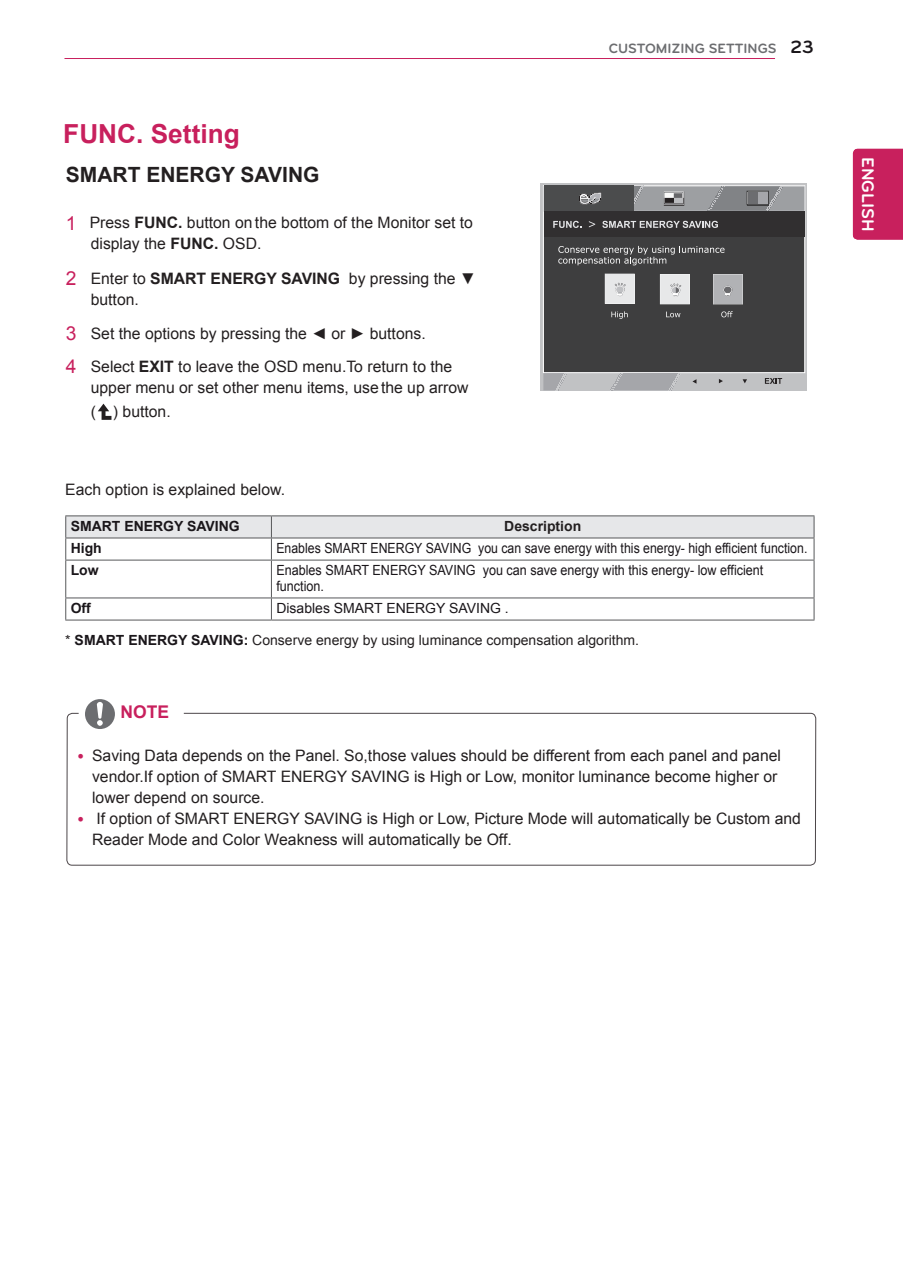
<style>
.page{position:relative;width:903px;height:1275px;background:#fff}
.page>*{position:absolute;margin:0;border:0;box-sizing:border-box;transform-origin:0 0}
.Title-1{font:700 26.25px "Arial";color:#c8205d}
.Title-3{font:700 21px "Arial";color:#231f20}
.t1{font:700 21px "Bryant LG";color:#fff}
.t2{font:700 18.38px "Bryant LG";color:#1a161a}
.t3{font:700 17.5px "Bryant LG";color:#fff}
.Title-warning{font:700 17.5px "Arial";color:#c8205d}
.Body-Bullet{font:15.75px/21px "Arial";color:#231f20}
._1-Body{font:15.75px/21px "Arial";color:#231f20}
.Body{font:15.75px "Arial";color:#231f20}
.Body-2{font:14px "Arial";color:#1a161a;scale:.88 1}
.Body-3{font:14px/15.8px "Arial";color:#1a161a;scale:.9 1}
.Body-4{font:14px "Arial";color:#231f20}
.Body-5{font:700 14px "Arial";color:#1a161a}
.Body-6{font:14px "Arial";color:#1a161a}
.t4{font:700 14px "Bryant LG";color:#6c6d70}
.Body-Bold-Center{font:700 14px "Arial";color:#231f20}
.s1{font-size:19.25px;color:#c8205d}
.s2{font-weight:700}
.s3{font-weight:700;color:#1a161a}
</style>
<div class="page">
<hr style="left:64px;top:58px;width:711px;height:1px;background:#c8205d">
<div style="left:853px;top:149px;width:50px;height:91px;background:#c8205d"></div>
<div style="left:541px;top:183px;width:266px;height:207px;background:#c1c2c4"></div>
<div style="left:543px;top:185px;width:262px;height:188px;background:#3e3e3f;border:1px solid #fff"></div>
<svg style="left:610px;top:373px;width:71px;height:18px"></svg>
<svg style="left:543px;top:373px;width:24px;height:18px"></svg>
<svg style="left:692px;top:379px;width:4px;height:5px"></svg>
<svg style="left:719px;top:379px;width:4px;height:4px"></svg>
<svg style="left:742px;top:379px;width:5px;height:4px"></svg>
<svg style="left:765px;top:378px;width:17px;height:6px"></svg>
<svg style="left:558px;top:246px;width:166px;height:19px"></svg>
<svg style="left:611px;top:311px;width:17px;height:8px"></svg>
<svg style="left:666px;top:312px;width:14px;height:5px"></svg>
<svg style="left:721px;top:311px;width:12px;height:6px"></svg>
<svg style="left:713px;top:274px;width:30px;height:30px"></svg>
<svg style="left:660px;top:274px;width:30px;height:30px"></svg>
<svg style="left:605px;top:274px;width:30px;height:30px"></svg>
<div style="left:544px;top:186px;width:261px;height:25px;background:#9d9fa2;border:1px solid #d8d9db"></div>
<div style="left:544px;top:186px;width:90px;height:25px;background:#4b4c4d"></div>
<div style="left:544px;top:211px;width:260px;height:25px;background:#312f30"></div>
<svg style="left:553px;top:186px;width:230px;height:51px"></svg>
<svg style="left:98px;top:404px;width:13px;height:16px"></svg>
<hr style="left:65px;top:515px;width:206px;height:1px;background:#57585a">
<hr style="left:271px;top:560px;width:543px;height:1px;background:#57585a">
<hr style="left:813px;top:560px;width:1px;height:37px;background:#57585a">
<hr style="left:271px;top:597px;width:543px;height:1px;background:#57585a">
<svg style="left:813px;top:598px;width:1px;height:22px"></svg>
<hr style="left:271px;top:620px;width:543px;height:1px;background:#57585a">
<hr style="left:271px;top:515px;width:543px;height:1px;background:#57585a">
<svg style="left:65px;top:516px;width:749px;height:44px"></svg>
<hr style="left:65px;top:560px;width:206px;height:1px;background:#57585a">
<hr style="left:65px;top:560px;width:1px;height:37px;background:#57585a">
<hr style="left:271px;top:560px;width:1px;height:37px;background:#57585a">
<hr style="left:65px;top:597px;width:206px;height:1px;background:#57585a">
<svg style="left:65px;top:598px;width:1px;height:22px"></svg>
<svg style="left:271px;top:598px;width:1px;height:22px"></svg>
<hr style="left:65px;top:620px;width:206px;height:1px;background:#57585a">
<div style="left:66px;top:713px;width:750px;height:153px;border:1px solid #4c4649;border-radius:5px"></div>
<svg style="left:85px;top:699px;width:30px;height:30px"></svg>
<p class="Title-1" style="left:63px;top:117px;width:178px">FUNC. Setting</p>
<p class="Title-3" style="left:66px;top:160px;width:255px">SMART ENERGY SAVING</p>
<p class="_1-Body" style="left:91px;top:212px;width:384px;text-indent:-25px"><span class="s1">1</span> Press <span class="s2">FUNC.</span> button on the bottom of the Monitor set to display the <span class="s2">FUNC.</span> OSD.</p>
<p class="_1-Body" style="left:91px;top:268px;width:386px;text-indent:-25px"><span class="s1">2</span> Enter to <span class="s2">SMART ENERGY SAVING</span> by pressing the ▼ button.</p>
<p class="_1-Body" style="left:66px;top:323px;width:361px"><span class="s1">3</span> Set the options by pressing the ◄ or ► buttons.</p>
<p class="_1-Body" style="left:91px;top:356px;width:379px;text-indent:-25px"><span class="s1">4</span> Select <span class="s2">EXIT</span> to leave the OSD menu.To return to the upper menu or set other menu items, use the up arrow</p>
<p class="_1-Body" style="left:91px;top:401px;width:81px">( ) button.</p>
<p class="t4" style="left:609px;top:40px;width:169px">CUSTOMIZING SETTINGS</p>
<p class="t2" style="left:790px;top:36px;width:25px">23</p>
<p class="Body" style="left:65px;top:479px;width:221px">Each option is explained below.</p>
<p class="Body-5" style="left:71px;top:517px;width:171px">SMART ENERGY SAVING</p>
<p class="Body-Bold-Center" style="left:504px;top:517px;width:79px">Description</p>
<p class="Body-5" style="left:71px;top:539px;width:33px">High</p>
<p class="Body-2" style="left:276px;top:539px;width:605px">Enables SMART ENERGY SAVING you can save energy with this energy- high efficient function.</p>
<p class="Body-5" style="left:71px;top:561px;width:29px">Low</p>
<p class="Body-3" style="left:276px;top:563px;width:543px">Enables SMART ENERGY SAVING you can save energy with this energy- low efficient function.</p>
<p class="Body-5" style="left:71px;top:599px;width:22px">Off</p>
<p class="Body-6" style="left:276px;top:599px;width:234px">Disables SMART ENERGY SAVING .</p>
<p class="Body-4" style="left:65px;top:631px;width:575px">* <span class="s3">SMART ENERGY SAVING:</span> Conserve energy by using luminance compensation algorithm.</p>
<p class="Title-warning" style="left:120px;top:700px;width:50px">NOTE</p>
<p class="Body-Bullet" style="left:92px;top:745px;width:690px">Saving Data depends on the Panel. So,those values should be different from each panel and panel vendor.If option of SMART ENERGY SAVING is High or Low, monitor luminance become higher or lower depend on source.</p>
<p class="Body-Bullet" style="left:92px;top:808px;width:710px">If option of SMART ENERGY SAVING is High or Low, Picture Mode will automatically be Custom and<br>Reader Mode and Color Weakness will automatically be Off.</p>
<p class="t3" style="left:879px;top:157px;width:76px;rotate:90deg">ENGLISH</p>
<h2 class="t1" style="left:883px;top:173px;width:44px;rotate:90deg">ENG</h2>
</div>
